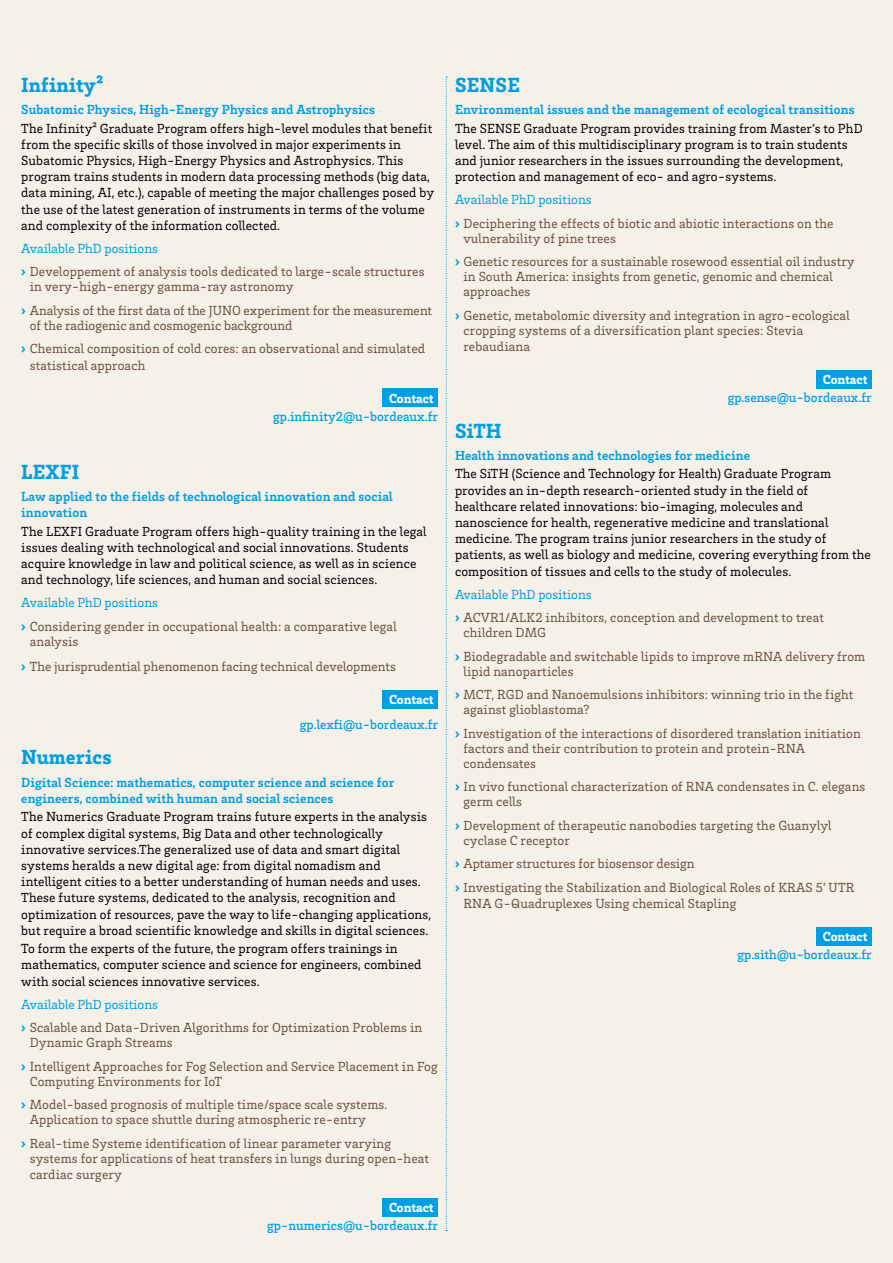
<style>
.page{position:relative;width:893px;height:1263px;background:#f5f1e9}
.page>*{position:absolute;margin:0;border:0;box-sizing:border-box;transform-origin:0 0}
.t1{font:900 21px "Brix Slab";letter-spacing:.01em;color:#009fe3}
.t2{font:13.5px/23.5px "Brix Slab";letter-spacing:.01em;color:#6a503e}
.t3{font:13.5px/16.2px "Brix Slab";letter-spacing:.01em;color:#000}
.t4{font:700 13.5px/16.2px "Brix Slab";letter-spacing:.01em;color:#009fe3}
.t5{font:500 13.5px "Brix Slab";color:#009fe3}
.t6{font:900 13.5px "Brix Slab";color:#fff}
.s1{color:#009fe3}
.s2{font-weight:900;color:#009fe3}
</style>
<div class="page">
<div style="left:382px;top:389px;width:56px;height:18px;background:#009fe3"></div>
<div style="left:382px;top:690px;width:56px;height:18px;background:#009fe3"></div>
<div style="left:382px;top:1198px;width:56px;height:18px;background:#009fe3"></div>
<div style="left:816px;top:370px;width:56px;height:18px;background:#009fe3"></div>
<div style="left:816px;top:927px;width:56px;height:18px;background:#009fe3"></div>
<svg style="left:446px;top:77px;width:1px;height:1154px"></svg>
<h1 class="t1" style="left:21px;top:71px;width:84px">Infinity²</h1>
<p class="t4" style="left:21px;top:101px;width:355px">Subatomic Physics, High-Energy Physics and Astrophysics</p>
<p class="t3" style="left:21px;top:119px;width:414px">The Infinity² Graduate Program offers high-level modules that benefit from the specific skills of those involved in major experiments in Subatomic Physics, High-Energy Physics and Astrophysics. This program trains students in modern data processing methods (big data, data mining, AI, etc.), capable of meeting the major challenges posed by the use of the latest generation of instruments in terms of the volume and complexity of the information collected.</p>
<p class="t2" style="left:21px;top:236px;width:405px"><span class="s1">Available PhD positions<br></span><span class="s2">›</span> Developpement of analysis tools dedicated to large-scale structures</p>
<p class="t2" style="left:21px;top:275px;width:412px;text-indent:9px">in very-high-energy gamma-ray astronomy<br><span class="s2">›</span> Analysis of the first data of the JUNO experiment for the measurement</p>
<p class="t2" style="left:21px;top:313px;width:405px;text-indent:9px">of the radiogenic and cosmogenic background<br><span class="s2">›</span> Chemical composition of cold cores: an observational and simulated</p>
<p class="t2" style="left:30px;top:353px;width:117px">statistical approach</p>
<p class="t6" style="left:389px;top:389px;width:46px">Contact</p>
<p class="t5" style="left:273px;top:407px;width:166px">gp.infinity2@u-bordeaux.fr</p>
<h1 class="t1" style="left:21px;top:458px;width:60px">LEXFI</h1>
<p class="t4" style="left:21px;top:488px;width:373px">Law applied to the fields of technological innovation and social innovation</p>
<p class="t3" style="left:21px;top:522px;width:407px">The LEXFI Graduate Program offers high-quality training in the legal issues dealing with technological and social innovations. Students acquire knowledge in law and political science, as well as in science and technology, life sciences, and human and social sciences.</p>
<p class="t2" style="left:21px;top:591px;width:377px"><span class="s1">Available PhD positions<br></span><span class="s2">›</span> Considering gender in occupational health: a comparative legal</p>
<p class="t2" style="left:21px;top:628px;width:376px;line-height:24.8px;text-indent:9px">analysis<br><span class="s2">›</span> The jurisprudential phenomenon facing technical developments</p>
<p class="t6" style="left:389px;top:690px;width:46px">Contact</p>
<p class="t5" style="left:300px;top:716px;width:140px">gp.lexfi@u-bordeaux.fr</p>
<h1 class="t1" style="left:21px;top:743px;width:92px">Numerics</h1>
<p class="t4" style="left:21px;top:774px;width:375px">Digital Science: mathematics, computer science and science for engineers, combined with human and social sciences</p>
<p class="t3" style="left:21px;top:808px;width:411px">The Numerics Graduate Program trains future experts in the analysis of complex digital systems, Big Data and other technologically innovative services.The generalized use of data and smart digital systems heralds a new digital age: from digital nomadism and intelligent cities to a better understanding of human needs and uses.<br>These future systems, dedicated to the analysis, recognition and optimization of resources, pave the way to life-changing applications, but require a broad scientific knowledge and skills in digital sciences.</p>
<p class="t3" style="left:21px;top:940px;width:402px">To form the experts of the future, the program offers trainings in mathematics, computer science and science for engineers, combined with social sciences innovative services.</p>
<p class="t2" style="left:21px;top:992px;width:402px"><span class="s1">Available PhD positions<br></span><span class="s2">›</span> Scalable and Data-Driven Algorithms for Optimization Problems in</p>
<p class="t2" style="left:21px;top:1030px;width:418px;text-indent:9px">Dynamic Graph Streams<br><span class="s2">›</span> Intelligent Approaches for Fog Selection and Service Placement in Fog</p>
<p class="t2" style="left:21px;top:1069px;width:368px;text-indent:9px">Computing Environments for IoT<br><span class="s2">›</span> Model-based prognosis of multiple time/space scale systems.</p>
<p class="t2" style="left:21px;top:1107px;width:371px;text-indent:9px">Application to space shuttle during atmospheric re-entry<br><span class="s2">›</span> Real-time Systeme identification of linear parameter varying</p>
<p class="t2" style="left:30px;top:1149px;width:401px;line-height:16.2px">systems for applications of heat transfers in lungs during open-heat cardiac surgery</p>
<p class="t6" style="left:389px;top:1199px;width:46px">Contact</p>
<p class="t5" style="left:267px;top:1217px;width:172px">gp-numerics@u-bordeaux.fr</p>
<h1 class="t1" style="left:455px;top:71px;width:66px">SENSE</h1>
<p class="t4" style="left:455px;top:101px;width:401px">Environmental issues and the management of ecological transitions</p>
<p class="t3" style="left:455px;top:119px;width:409px">The SENSE Graduate Program provides training from Master’s to PhD level. The aim of this multidisciplinary program is to train students and junior researchers in the issues surrounding the development, protection and management of eco- and agro-systems.</p>
<p class="t2" style="left:455px;top:187px;width:380px"><span class="s1">Available PhD positions<br></span><span class="s2">›</span> Deciphering the effects of biotic and abiotic interactions on the</p>
<p class="t2" style="left:455px;top:226px;width:401px;text-indent:9px">vulnerability of pine trees<br><span class="s2">›</span> Genetic resources for a sustainable rosewood essential oil industry</p>
<p class="t2" style="left:463px;top:269px;width:371px;line-height:15px">in South America: insights from genetic, genomic and chemical approaches</p>
<p class="t2" style="left:463px;top:307px;width:388px;line-height:15.6px;text-indent:-9px"><span class="s2">›</span> Genetic, metabolomic diversity and integration in agro-ecological cropping systems of a diversification plant species: Stevia rebaudiana</p>
<p class="t6" style="left:823px;top:371px;width:46px">Contact</p>
<p class="t5" style="left:728px;top:389px;width:145px">gp.sense@u-bordeaux.fr</p>
<h1 class="t1" style="left:455px;top:417px;width:48px">SiTH</h1>
<p class="t4" style="left:455px;top:447px;width:297px">Health innovations and technologies for medicine</p>
<p class="t3" style="left:455px;top:465px;width:417px">The SiTH (Science and Technology for Health) Graduate Program provides an in-depth research-oriented study in the field of healthcare related innovations: bio-imaging, molecules and nanoscience for health, regenerative medicine and translational medicine. The program trains junior researchers in the study of patients, as well as biology and medicine, covering everything from the composition of tissues and cells to the study of molecules.</p>
<p class="t2" style="left:455px;top:582px;width:370px"><span class="s1">Available PhD positions<br></span><span class="s2">›</span> ACVR1/ALK2 inhibitors, conception and development to treat</p>
<p class="t2" style="left:455px;top:620px;width:412px;text-indent:9px">children DMG<br><span class="s2">›</span> Biodegradable and switchable lipids to improve mRNA delivery from</p>
<p class="t2" style="left:455px;top:659px;width:400px;text-indent:9px">lipid nanoparticles<br><span class="s2">›</span> MCT, RGD and Nanoemulsions inhibitors: winning trio in the fight</p>
<p class="t2" style="left:455px;top:697px;width:407px;text-indent:9px">against glioblastoma?<br><span class="s2">›</span> Investigation of the interactions of disordered translation initiation</p>
<p class="t2" style="left:463px;top:740px;width:343px;line-height:15px">factors and their contribution to protein and protein-RNA condensates</p>
<p class="t2" style="left:463px;top:779px;width:403px;line-height:15px;text-indent:-9px"><span class="s2">›</span> In vivo functional characterization of RNA condensates in C. elegans germ cells</p>
<p class="t2" style="left:463px;top:817px;width:370px;line-height:15px;text-indent:-9px"><span class="s2">›</span> Development of therapeutic nanobodies targeting the Guanylyl cyclase C receptor</p>
<p class="t2" style="left:455px;top:851px;width:401px"><span class="s2">›</span> Aptamer structures for biosensor design<br><span class="s2">›</span> Investigating the Stabilization and Biological Roles of KRAS 5’ UTR</p>
<p class="t2" style="left:463px;top:891px;width:274px">RNA G-Quadruplexes Using chemical Stapling</p>
<p class="t6" style="left:823px;top:928px;width:46px">Contact</p>
<p class="t5" style="left:737px;top:946px;width:136px">gp.sith@u-bordeaux.fr</p>
</div>
